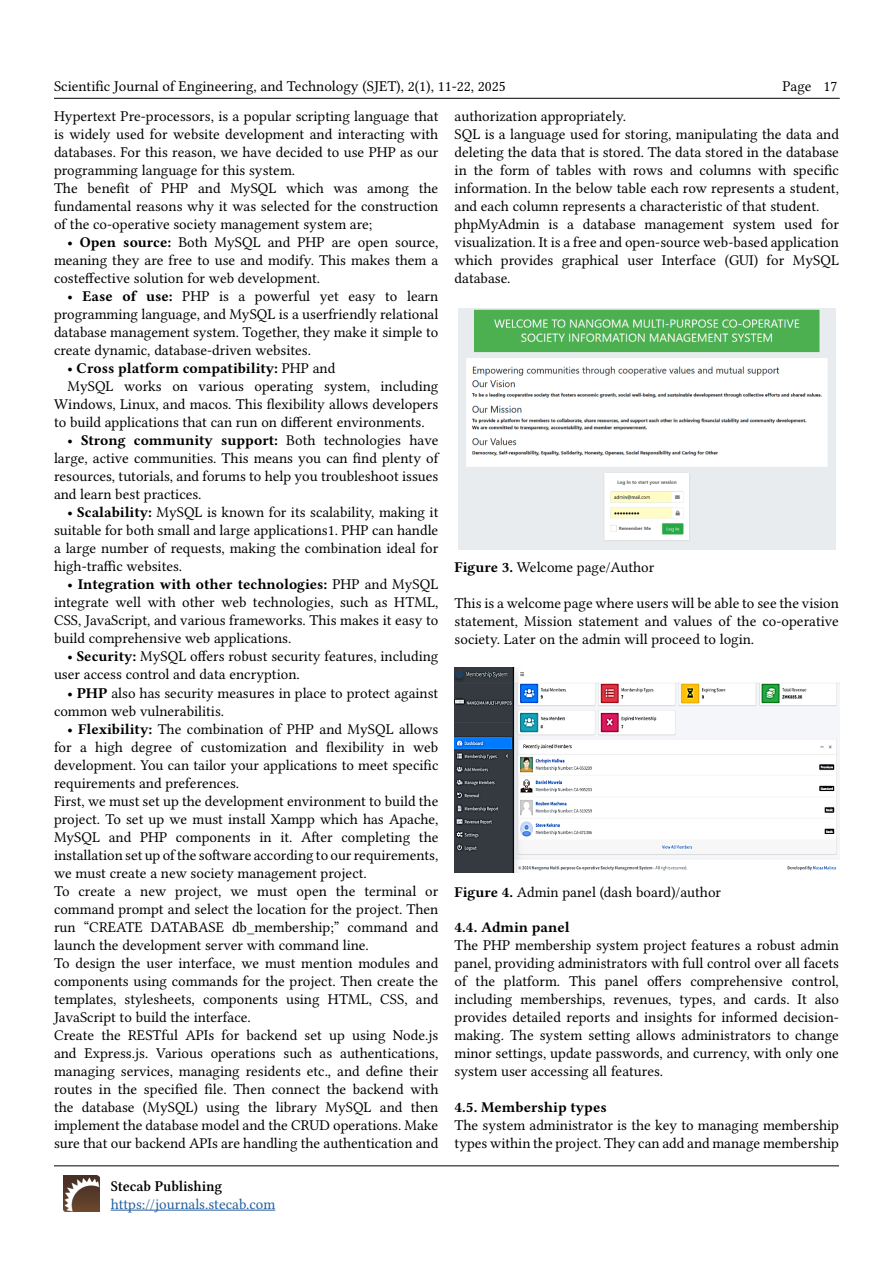
<style>
.page{position:relative;width:893px;height:1263px;background:#fff}
.page>*{position:absolute;margin:0;border:0;box-sizing:border-box;transform-origin:0 0}
.t1{font:15px/18px "Libertinus Serif";color:#000;text-align:justify}
.t2{font:700 15px "Libertinus Serif";color:#000}
.t3{font:15px "Libertinus Serif";color:#215e9e}
.t4{font:600 15px "Libertinus Serif";color:#000}
.s1{font-weight:700}
.s2{font-weight:400}
</style>
<div class="page">
<hr style="left:111px;top:1210px;width:164px;height:1px;background:#215e9e">
<hr style="left:54px;top:1165px;width:785px;height:1px;background:#000">
<img style="left:63px;top:1175px;width:36px;height:37px">
<hr style="left:54px;top:98px;width:786px;height:1px;background:#000">
<img style="left:458px;top:309px;width:377px;height:241px">
<img style="left:455px;top:668px;width:384px;height:204px">
<p class="t1" style="left:54px;top:77px;width:453px">Scientific Journal of Engineering, and Technology (SJET), 2(1), 11-22, 2025</p>
<p class="t1" style="left:782px;top:77px;width:31px">Page</p>
<p class="t1" style="left:54px;top:107px;width:386px;text-align:left">Hypertext Pre-processors, is a popular scripting language that is widely used for website development and interacting with databases. For this reason, we have decided to use PHP as our programming language for this system.<br>The benefit of PHP and MySQL which was among the fundamental reasons why it was selected for the construction of the co-operative society management system are;</p>
<p class="t1" style="left:54px;top:233px;width:386px;text-indent:14px"><span class="s1">• Open source:</span> Both MySQL and PHP are open source, meaning they are free to use and modify. This makes them a costeffective solution for web development.</p>
<p class="t1" style="left:54px;top:287px;width:386px;text-indent:14px"><span class="s1">• Ease of use:</span> PHP is a powerful yet easy to learn programming language, and MySQL is a userfriendly relational database management system. Together, they make it simple to create dynamic, database-driven websites.</p>
<p class="t2" style="left:68px;top:358px;width:269px">• Cross platform compatibility: <span class="s2">PHP and</span></p>
<p class="t1" style="left:68px;top:377px;width:372px">MySQL works on various operating system, including</p>
<p class="t1" style="left:54px;top:395px;width:386px">Windows, Linux, and macos. This flexibility allows developers</p>
<p class="t1" style="left:54px;top:413px;width:372px">to build applications that can run on different environments.</p>
<p class="t1" style="left:54px;top:431px;width:386px;text-indent:14px"><span class="s1">• Strong community support:</span> Both technologies have large, active communities. This means you can find plenty of resources, tutorials, and forums to help you troubleshoot issues and learn best practices.</p>
<p class="t1" style="left:54px;top:503px;width:386px;text-indent:14px"><span class="s1">• Scalability:</span> MySQL is known for its scalability, making it suitable for both small and large applications1. PHP can handle a large number of requests, making the combination ideal for high-traffic websites.</p>
<p class="t1" style="left:54px;top:575px;width:386px;text-indent:14px"><span class="s1">• Integration with other technologies:</span> PHP and MySQL integrate well with other web technologies, such as HTML, CSS, JavaScript, and various frameworks. This makes it easy to build comprehensive web applications.</p>
<p class="t1" style="left:54px;top:647px;width:386px;text-indent:14px"><span class="s1">• Security:</span> MySQL offers robust security features, including user access control and data encryption.</p>
<p class="t1" style="left:54px;top:683px;width:386px;text-indent:14px"><span class="s1">• PHP</span> also has security measures in place to protect against common web vulnerabilitis.</p>
<p class="t1" style="left:54px;top:719px;width:386px;text-align:left;text-indent:14px"><span class="s1">• Flexibility:</span> The combination of PHP and MySQL allows for a high degree of customization and flexibility in web development. You can tailor your applications to meet specific requirements and preferences.<br>First, we must set up the development environment to build the project. To set up we must install Xampp which has Apache, MySQL and PHP components in it. After completing the installation set up of the software according to our requirements, we must create a new society management project.<br>To create a new project, we must open the terminal or command prompt and select the location for the project. Then run “CREATE DATABASE db_membership;” command and launch the development server with command line.<br>To design the user interface, we must mention modules and components using commands for the project. Then create the templates, stylesheets, components using HTML, CSS, and JavaScript to build the interface.<br>Create the RESTful APIs for backend set up using Node.js and Express.js. Various operations such as authentications, managing services, managing residents etc., and define their routes in the specified file. Then connect the backend with the database (MySQL) using the library MySQL and then implement the database model and the CRUD operations. Make sure that our backend APIs are handling the authentication and</p>
<p class="t1" style="left:823px;top:77px;width:15px">17</p>
<p class="t1" style="left:455px;top:107px;width:386px;text-align:left">authorization appropriately.<br>SQL is a language used for storing, manipulating the data and deleting the data that is stored. The data stored in the database in the form of tables with rows and columns with specific information. In the below table each row represents a student, and each column represents a characteristic of that student. phpMyAdmin is a database management system used for visualization. It is a free and open-source web-based application which provides graphical user Interface (GUI) for MySQL database.</p>
<p class="t1" style="left:455px;top:558px;width:201px"><span class="s1">Figure 3.</span> Welcome page/Author</p>
<p class="t1" style="left:455px;top:594px;width:386px">This is a welcome page where users will be able to see the vision statement, Mission statement and values of the co-operative society. Later on the admin will proceed to login.</p>
<p class="t1" style="left:455px;top:882px;width:268px"><span class="s1">Figure 4.</span> Admin panel (dash board)/author</p>
<p class="t2" style="left:455px;top:917px;width:116px">4.4. Admin panel</p>
<p class="t1" style="left:455px;top:936px;width:386px">The PHP membership system project features a robust admin panel, providing administrators with full control over all facets of the platform. This panel offers comprehensive control, including memberships, revenues, types, and cards. It also provides detailed reports and insights for informed decision&shy;making. The system setting allows administrators to change minor settings, update passwords, and currency, with only one system user accessing all features.</p>
<p class="t2" style="left:455px;top:1097px;width:154px">4.5. Membership types</p>
<p class="t1" style="left:455px;top:1116px;width:386px">The system administrator is the key to managing membership types within the project. They can add and manage membership</p>
<p class="t4" style="left:111px;top:1178px;width:113px">Stecab Publishing</p>
<p class="t3" style="left:111px;top:1195px;width:166px">https://journals.stecab.com</p>
</div>
